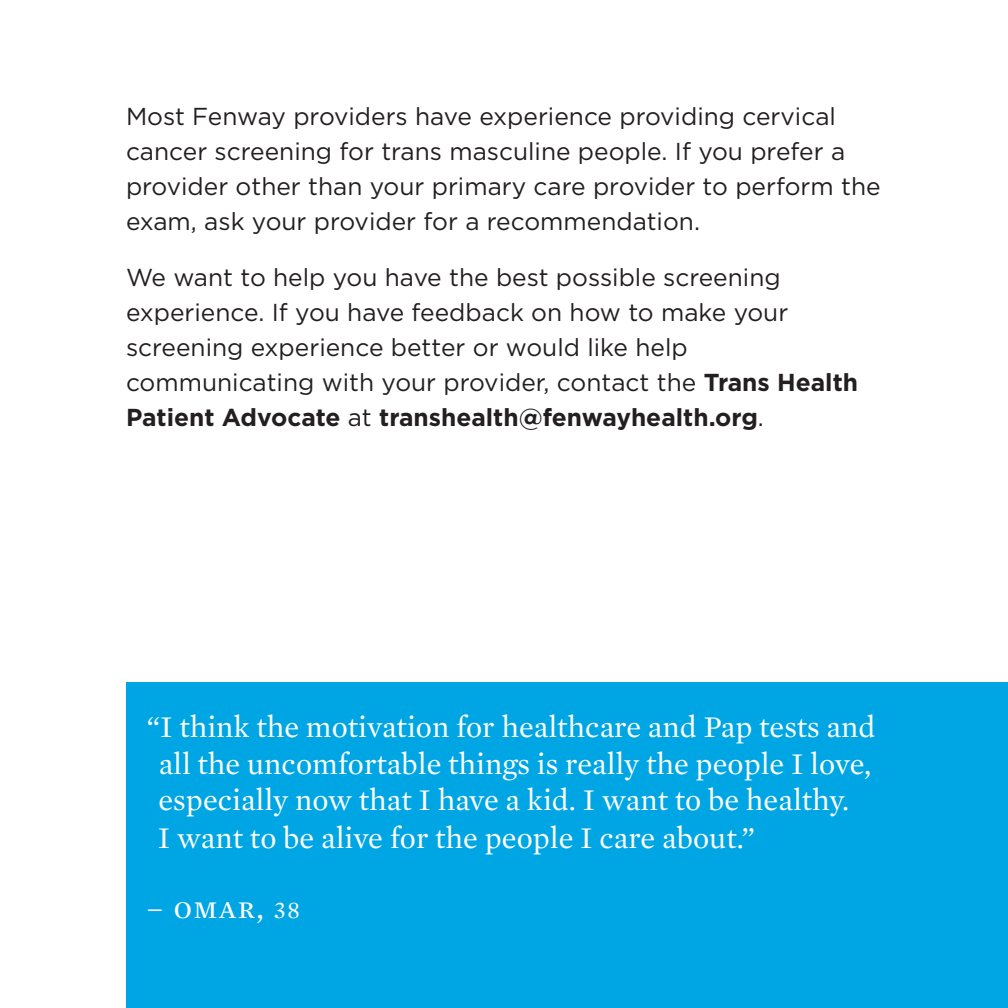
<style>
.page{position:relative;width:1008px;height:1008px;background:#fff}
.page>*{position:absolute;margin:0;border:0;box-sizing:border-box;transform-origin:0 0}
.t1{font:31.5px "Mercury Text G1";color:#fff}
.t2{font:30.8px/37.1px "Mercury Text G1";color:#fff}
.body-text{font:24.5px/35px "Gotham";color:#231f20}
.s1{font-weight:700}
.s2{font-size:24.5px}
</style>
<div class="page">
<div style="left:126px;top:682px;width:882px;height:326px;background:#00a6e4"></div>
<p class="body-text" style="left:126px;top:98px;width:756px">Most Fenway providers have experience providing cervical cancer screening for trans masculine people. If you prefer a provider other than your primary care provider to perform the exam, ask your provider for a recommendation.</p>
<p class="body-text" style="left:126px;top:259px;width:734px">We want to help you have the best possible screening experience. If you have feedback on how to make your screening experience better or would like help communicating with your provider, contact the <span class="s1">Trans Health Patient Advocate</span> at <span class="s1">transhealth@fenwayhealth.org</span>.</p>
<p class="t2" style="left:158px;top:707px;width:719px;text-indent:-11px">“I think the motivation for healthcare and Pap tests and all the uncomfortable things is really the people I love, especially now that I have a kid. I want to be healthy.<br>I want to be alive for the people I care about.”</p>
<p class="t1" style="left:147px;top:884px;width:155px">– omar, <span class="s2">38</span></p>
</div>
